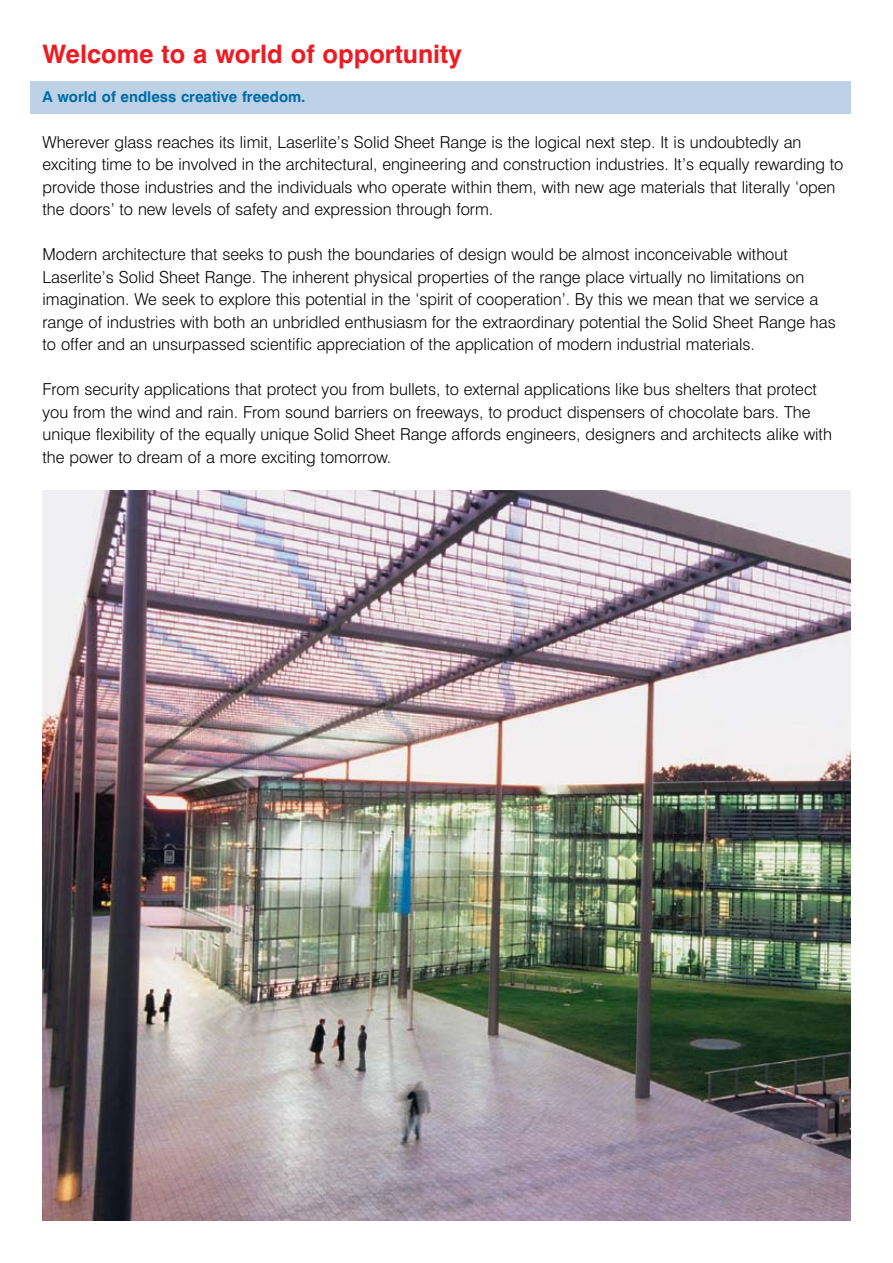
<style>
.page{position:relative;width:893px;height:1263px;background:#fff}
.page>*{position:absolute;margin:0;border:0;box-sizing:border-box;transform-origin:0 0}
.t1{font:700 25.5px "Swiss 721 BT";color:#ed1c24}
.t2{font:300 16.5px/22.5px "Swiss 721 BT";color:#000}
.t3{font:700 15px "Swiss 721 BT";color:#006ca5}
</style>
<div class="page">
<img style="left:43px;top:490px;width:807px;height:730px">
<div style="left:30px;top:82px;width:820px;height:32px;background:#bdd2e7"></div>
<h1 class="t1" style="left:43px;top:38px;width:421px">Welcome to a world of opportunity</h1>
<p class="t3" style="left:43px;top:88px;width:264px">A world of endless creative freedom.</p>
<p class="t2" style="left:43px;top:131px;width:802px">Wherever glass reaches its limit, Laserlite’s Solid Sheet Range is the logical next step. It is undoubtedly an exciting time to be involved in the architectural, engineering and construction industries. It’s equally rewarding to provide those industries and the individuals who operate within them, with new age materials that literally ‘open the doors’ to new levels of safety and expression through form.</p>
<p class="t2" style="left:43px;top:243px;width:795px">Modern architecture that seeks to push the boundaries of design would be almost inconceivable without Laserlite’s Solid Sheet Range. The inherent physical properties of the range place virtually no limitations on imagination. We seek to explore this potential in the ‘spirit of cooperation’. By this we mean that we service a range of industries with both an unbridled enthusiasm for the extraordinary potential the Solid Sheet Range has to offer and an unsurpassed scientific appreciation of the application of modern industrial materials.</p>
<p class="t2" style="left:43px;top:378px;width:791px">From security applications that protect you from bullets, to external applications like bus shelters that protect you from the wind and rain. From sound barriers on freeways, to product dispensers of chocolate bars. The unique flexibility of the equally unique Solid Sheet Range affords engineers, designers and architects alike with the power to dream of a more exciting tomorrow.</p>
</div>
